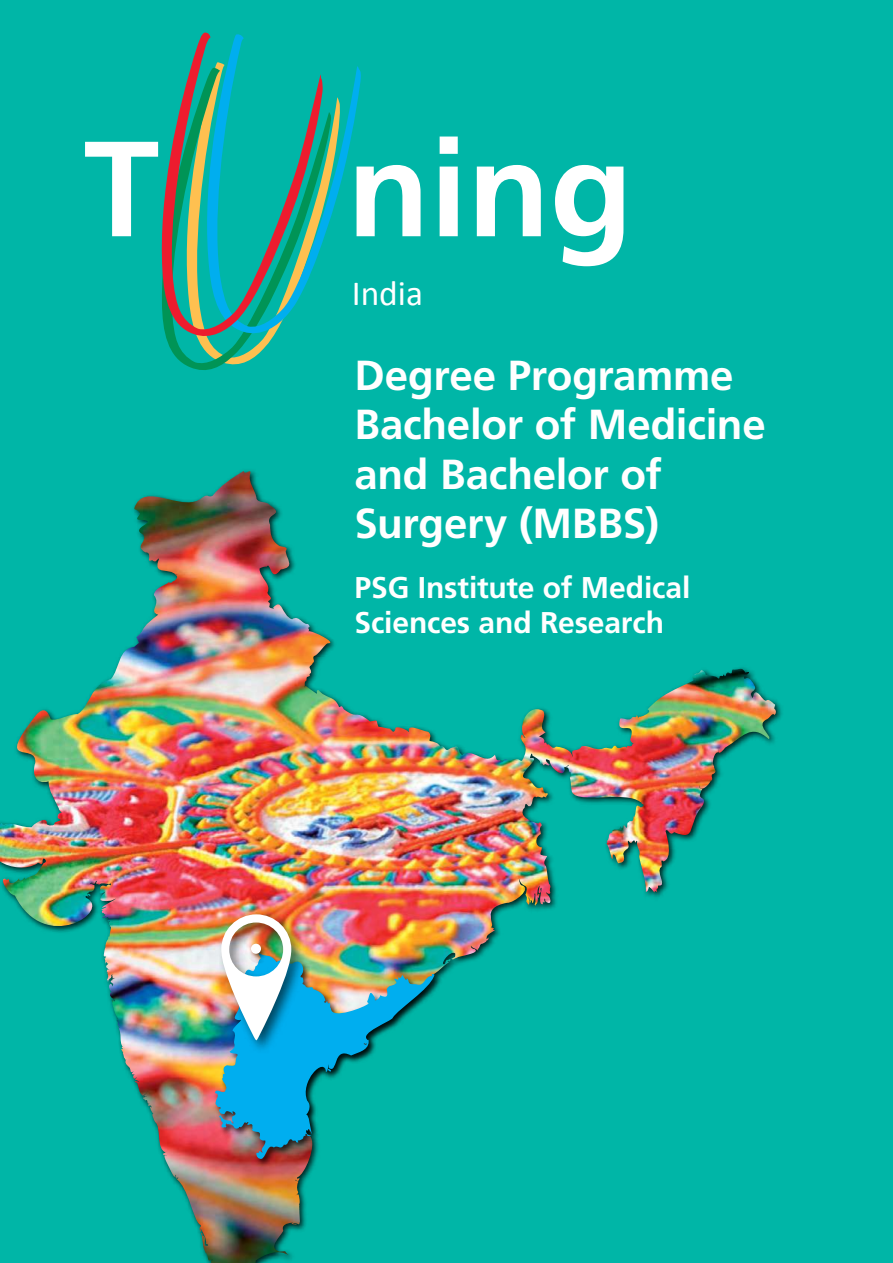
<style>
.page{position:relative;width:893px;height:1263px;background:#00b6a7}
.page>*{position:absolute;margin:0;border:0;box-sizing:border-box;transform-origin:0 0}
.t1{font:700 42px/49.5px "Frutiger LT Std";letter-spacing:-.005em;color:#fff}
.t2{font:35.4px "Calibri";color:#fff}
.t3{font:700 30px/34.5px "Frutiger LT Std";letter-spacing:-.005em;color:#fff}
</style>
<div class="page">
<svg style="left:85px;top:142px;width:73px;height:94px"></svg>
<svg style="left:361px;top:165px;width:60px;height:71px"></svg>
<svg style="left:440px;top:137px;width:18px;height:99px;background:#dbf4f2"></svg>
<svg style="left:477px;top:165px;width:64px;height:71px"></svg>
<svg style="left:555px;top:165px;width:68px;height:101px"></svg>
<svg style="left:167px;top:340px;width:104px;height:30px"></svg>
<svg style="left:323px;top:66px;width:38px;height:174px"></svg>
<svg style="left:158px;top:33px;width:165px;height:307px"></svg>
<img style="left:102px;top:471px;width:680px;height:792px">
<img style="left:0;top:493px;width:212px;height:463px">
<img style="left:211px;top:949px;width:235px;height:221px">
<img style="left:212px;top:952px;width:223px;height:207px">
<img style="left:213px;top:906px;width:97px;height:147px">
<img style="left:221px;top:914px;width:70px;height:126px">
<img style="left:247px;top:940px;width:24px;height:23px">
<div style="left:251px;top:944px;width:10px;height:10px;background:#fff;border-radius:50%"></div>
<p class="t2" style="left:352px;top:270px;width:73px">India</p>
<p class="t1" style="left:354px;top:351px;width:413px">Degree Programme<br>Bachelor of Medicine and Bachelor of<br>Surgery (MBBS)</p>
<p class="t3" style="left:354px;top:571px;width:337px">PSG Institute of Medical<br>Sciences and Research</p>
</div>
